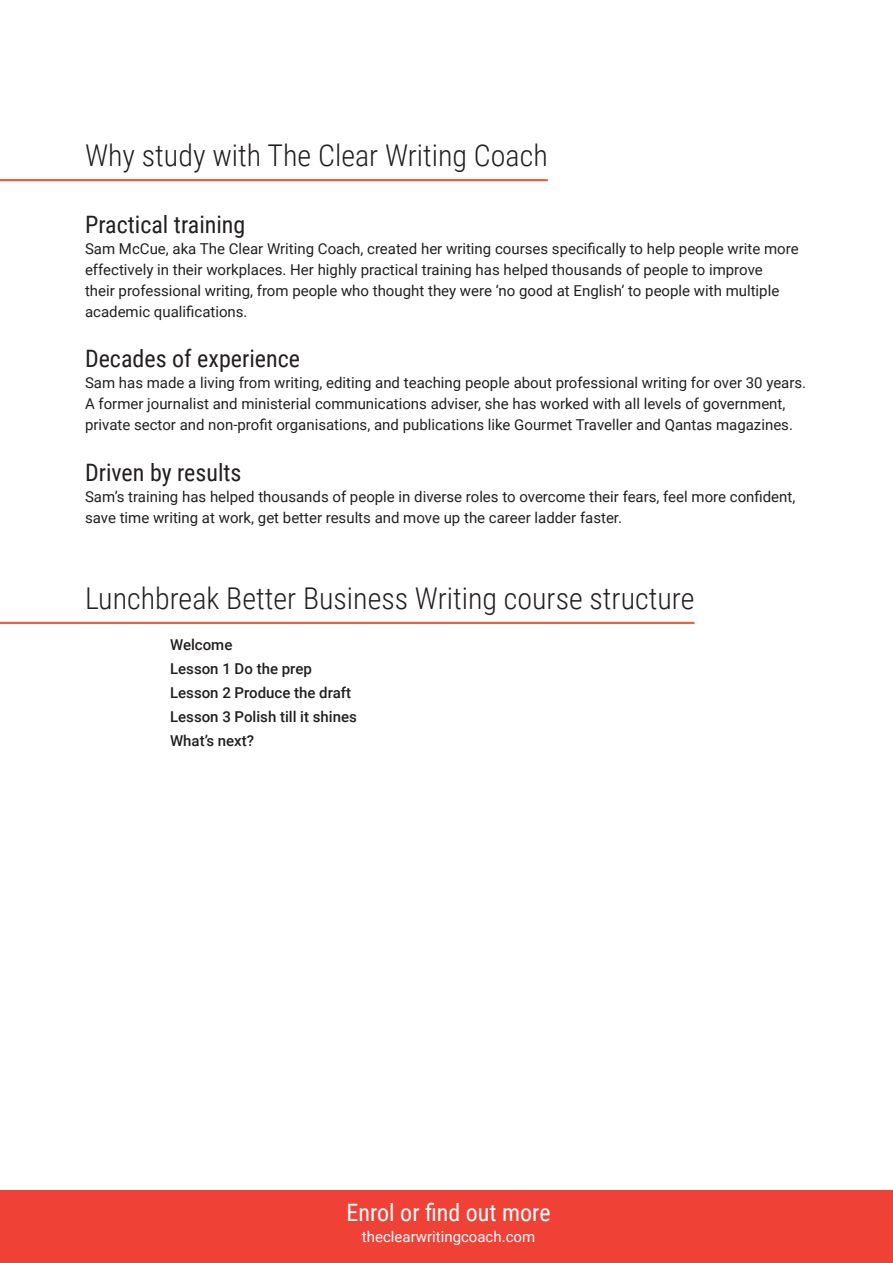
<style>
.page{position:relative;width:893px;height:1263px;background:#fff}
.page>*{position:absolute;margin:0;border:0;box-sizing:border-box;transform-origin:0 0}
.red_line_heading{font:300 30px "Roboto Condensed";color:#231f20}
.sub_headings{font:24px "Roboto Condensed";color:#231f20}
.sub_headings-2{font:24px "Roboto Condensed";color:#fff}
.body{font:15px/21px "Roboto";color:#231f20}
.lessons{font:500 15px "Roboto";color:#231f20}
.body-2{font:15px "Roboto";color:#fff}
</style>
<div class="page">
<div style="left:0;top:1191px;width:893px;height:72px;background:#ef4136"></div>
<hr style="left:0;top:179px;width:548px;height:2px;background:#f25936">
<hr style="left:0;top:622px;width:694px;height:2px;background:#f25936">
<p class="red_line_heading" style="left:85px;top:135px;width:464px">Why study with The Clear Writing Coach</p>
<p class="sub_headings" style="left:85px;top:208px;width:162px">Practical training</p>
<p class="body" style="left:85px;top:238px;width:715px">Sam McCue, aka The Clear Writing Coach, created her writing courses specifically to help people write more effectively in their workplaces. Her highly practical training has helped thousands of people to improve<br>their professional writing, from people who thought they were ‘no good at English’ to people with multiple academic qualifications.</p>
<p class="sub_headings" style="left:85px;top:342px;width:217px">Decades of experience</p>
<p class="body" style="left:85px;top:372px;width:723px">Sam has made a living from writing, editing and teaching people about professional writing for over 30 years.<br>A former journalist and ministerial communications adviser, she has worked with all levels of government, private sector and non-profit organisations, and publications like Gourmet Traveller and Qantas magazines.</p>
<p class="sub_headings" style="left:85px;top:455px;width:158px">Driven by results</p>
<p class="body" style="left:85px;top:485px;width:712px">Sam’s training has helped thousands of people in diverse roles to overcome their fears, feel more confident, save time writing at work, get better results and move up the career ladder faster.</p>
<p class="red_line_heading" style="left:85px;top:577px;width:611px">Lunchbreak Better Business Writing course structure</p>
<p class="lessons" style="left:170px;top:634px;width:64px">Welcome</p>
<p class="lessons" style="left:170px;top:658px;width:143px">Lesson 1 Do the prep</p>
<p class="lessons" style="left:170px;top:682px;width:183px">Lesson 2 Produce the draft</p>
<p class="lessons" style="left:170px;top:706px;width:188px">Lesson 3 Polish till it shines</p>
<p class="lessons" style="left:170px;top:730px;width:86px">What’s next?</p>
<p class="sub_headings-2" style="left:347px;top:1196px;width:205px">Enrol or find out more</p>
<p class="body-2" style="left:362px;top:1226px;width:175px">theclearwritingcoach.com</p>
</div>
